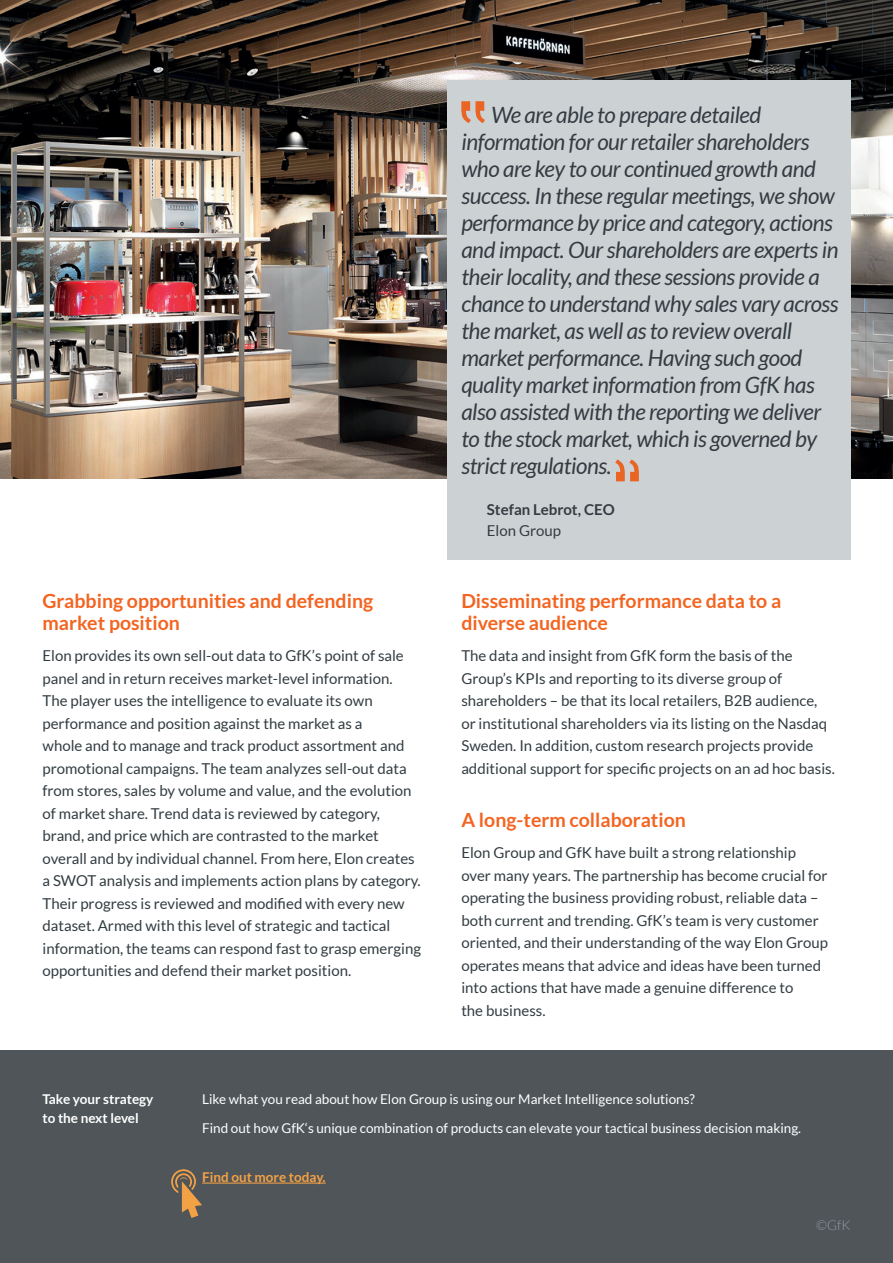
<style>
.page{position:relative;width:893px;height:1263px;background:#fff}
.page>*{position:absolute;margin:0;border:0;box-sizing:border-box;transform-origin:0 0}
.t1{font:italic 22.5px/27px "Lato";letter-spacing:-.02em;color:#323c41}
.t2{font:700 19.5px/22.5px "Lato";color:#f36421}
.t3{font:15px/22.5px "Lato";color:#323c41}
.t4{font:700 15px "Lato";color:#323c41}
.t5{font:13.5px/29.5px "Lato";color:#fff}
.t6{font:700 13.5px/19.5px "Lato";color:#fff}
.t7{font:700 13.5px "Lato";color:#f3a145}
.t8{font:300 13.5px "Lato";color:#929fa6}
</style>
<div class="page">
<div style="left:0;top:1050px;width:893px;height:213px;background:#4f5559"></div>
<img style="left:0;top:0;width:893px;height:478px">
<hr style="left:202px;top:1182px;width:124px;height:1px;background:#f3a145">
<svg style="left:171px;top:1169px;width:31px;height:49px"></svg>
<div style="left:447px;top:80px;width:404px;height:479px;background:#ccd1d4"></div>
<svg style="left:461px;top:101px;width:24px;height:22px"></svg>
<svg style="left:615px;top:459px;width:24px;height:22px"></svg>
<h2 class="t2" style="left:43px;top:589px;width:332px">Grabbing opportunities and defending market position</h2>
<p class="t3" style="left:43px;top:644px;width:380px">Elon provides its own sell-out data to GfK’s point of sale panel and in return receives market-level information.<br>The player uses the intelligence to evaluate its own performance and position against the market as a<br>whole and to manage and track product assortment and promotional campaigns. The team analyzes sell-out data from stores, sales by volume and value, and the evolution of market share. Trend data is reviewed by category, brand, and price which are contrasted to the market overall and by individual channel. From here, Elon creates a SWOT analysis and implements action plans by category.<br>Their progress is reviewed and modified with every new dataset. Armed with this level of strategic and tactical information, the teams can respond fast to grasp emerging opportunities and defend their market position.</p>
<p class="t1" style="left:461px;top:102px;width:379px;text-indent:30px">We are able to prepare detailed information for our retailer shareholders who are key to our continued growth and success. In these regular meetings, we show performance by price and category, actions and impact. Our shareholders are experts in their locality, and these sessions provide a chance to understand why sales vary across the market, as well as to review overall market performance. Having such good quality market information from GfK has also assisted with the reporting we deliver to the stock market, which is governed by strict regulations.</p>
<p class="t4" style="left:487px;top:501px;width:129px">Stefan Lebrot, CEO</p>
<p class="t3" style="left:487px;top:519px;width:76px">Elon Group</p>
<h2 class="t2" style="left:461px;top:589px;width:321px">Disseminating performance data to a diverse audience</h2>
<p class="t3" style="left:461px;top:644px;width:375px">The data and insight from GfK form the basis of the Group’s KPIs and reporting to its diverse group of shareholders – be that its local retailers, B2B audience, or institutional shareholders via its listing on the Nasdaq Sweden. In addition, custom research projects provide additional support for specific projects on an ad hoc basis.</p>
<h2 class="t2" style="left:461px;top:808px;width:226px">A long-term collaboration</h2>
<p class="t3" style="left:461px;top:841px;width:368px">Elon Group and GfK have built a strong relationship over many years. The partnership has become crucial for operating the business providing robust, reliable data – both current and trending. GfK’s team is very customer oriented, and their understanding of the way Elon Group operates means that advice and ideas have been turned into actions that have made a genuine difference to<br>the business.</p>
<p class="t6" style="left:43px;top:1089px;width:112px">Take your strategy to the next level</p>
<p class="t5" style="left:202px;top:1084px;width:600px">Like what you read about how Elon Group is using our Market Intelligence solutions?<br>Find out how GfK‘s unique combination of products can elevate your tactical business decision making.</p>
<p class="t7" style="left:202px;top:1169px;width:125px">Find out more today.</p>
<p class="t8" style="left:816px;top:1218px;width:36px">©GfK</p>
</div>
